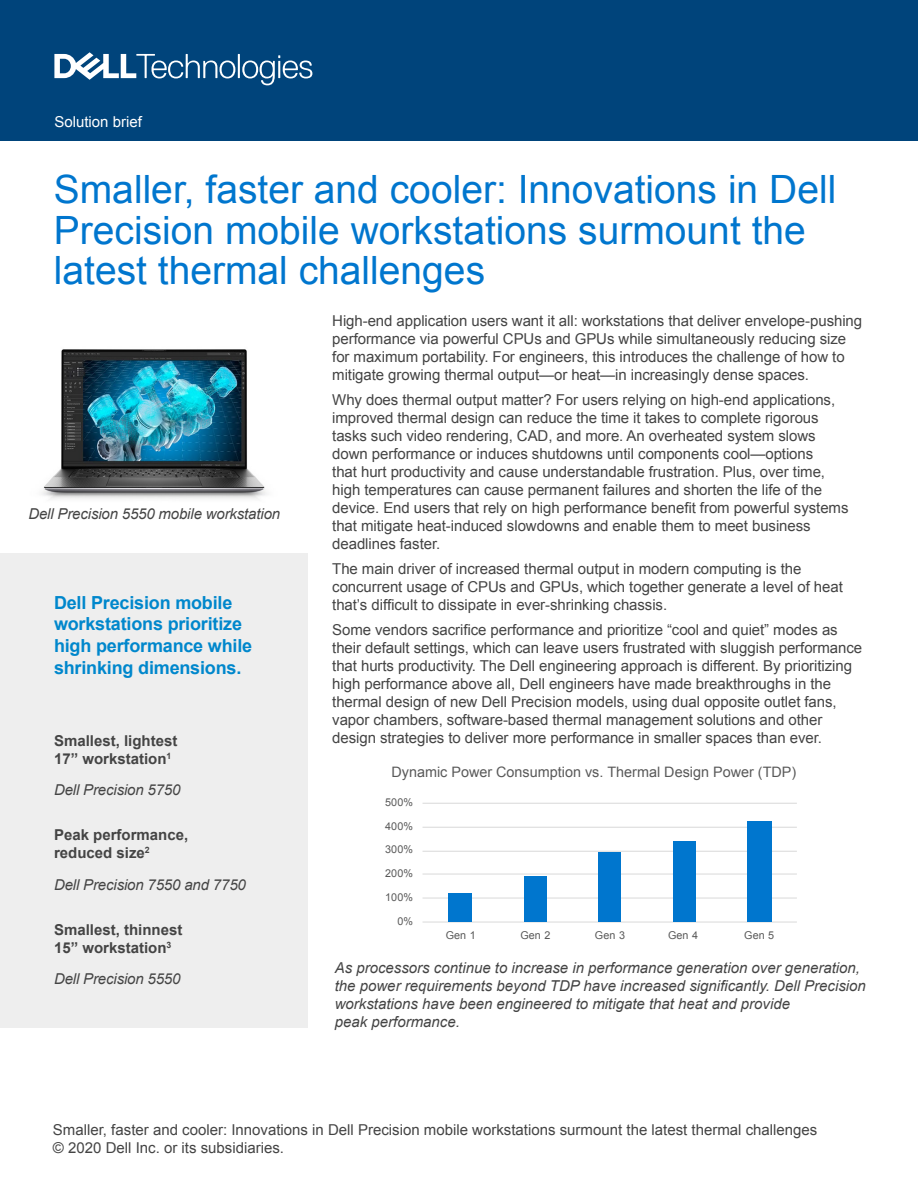
<style>
.page{position:relative;width:918px;height:1188px;background:#fff}
.page>*{position:absolute;margin:0;border:0;box-sizing:border-box;transform-origin:0 0}
.t1{font:39px/40.5px "Arial";color:#0076ce}
.t2{font:700 18px/21.6px "Arial";letter-spacing:-.01em;color:#0087cc}
.t3{font:15px/18px "Arial";letter-spacing:-.005em;color:#444}
.t4{font:italic 15px/18px "Arial";color:#444}
.t5{font:700 15px/18px "Arial";color:#444}
.t6{font:15px "Arial";color:#fff}
.t7{font:14.4px "Arial";color:#595959}
.t8{font:10.8px "Arial";color:#595959}
</style>
<div class="page">
<div style="left:0;top:0;width:918px;height:141px;background:#00447b"></div>
<svg style="left:54px;top:52px;width:258px;height:33px"></svg>
<div style="left:0;top:553px;width:308px;height:474px;background:#eee"></div>
<hr style="left:423px;top:898px;width:374px;height:1px;background:#d9d9d9">
<hr style="left:423px;top:874px;width:374px;height:1px;background:#d9d9d9">
<hr style="left:423px;top:851px;width:374px;height:1px;background:#d9d9d9">
<hr style="left:423px;top:827px;width:374px;height:1px;background:#d9d9d9">
<hr style="left:423px;top:803px;width:374px;height:1px;background:#d9d9d9">
<hr style="left:423px;top:922px;width:374px;height:1px;background:#d9d9d9">
<div style="left:448px;top:893px;width:24px;height:28px;background:#0076ce"></div>
<div style="left:524px;top:876px;width:23px;height:45px;background:#0076ce"></div>
<div style="left:598px;top:852px;width:23px;height:69px;background:#0076ce"></div>
<div style="left:673px;top:841px;width:23px;height:80px;background:#0076ce"></div>
<div style="left:747px;top:821px;width:24px;height:100px;background:#0076ce"></div>
<img style="left:42px;top:349px;width:225px;height:150px">
<p class="t6" style="left:54px;top:112px;width:89px">Solution brief</p>
<h1 class="t1" style="left:54px;top:170px;width:784px">Smaller, faster and cooler: Innovations in Dell<br>Precision mobile workstations surmount the latest thermal challenges</h1>
<p class="t4" style="left:28px;top:505px;width:253px">Dell Precision 5550 mobile workstation</p>
<p class="t2" style="left:54px;top:592px;width:200px">Dell Precision mobile workstations prioritize high performance while shrinking dimensions.</p>
<p class="t5" style="left:54px;top:732px;width:125px">Smallest, lightest<br>17” workstation<sup>1</sup></p>
<p class="t4" style="left:54px;top:781px;width:128px">Dell Precision 5750</p>
<p class="t5" style="left:54px;top:827px;width:136px">Peak performance, reduced size<sup>2</sup></p>
<p class="t4" style="left:54px;top:876px;width:193px">Dell Precision 7550 and 7750</p>
<p class="t5" style="left:54px;top:921px;width:130px">Smallest, thinnest<br>15” workstation<sup>3</sup></p>
<p class="t4" style="left:54px;top:970px;width:128px">Dell Precision 5550</p>
<p class="t3" style="left:332px;top:312px;width:531px">High-end application users want it all: workstations that deliver envelope-pushing performance via powerful CPUs and GPUs while simultaneously reducing size for maximum portability. For engineers, this introduces the challenge of how to mitigate growing thermal output—or heat—in increasingly dense spaces.</p>
<p class="t3" style="left:332px;top:391px;width:518px">Why does thermal output matter? For users relying on high-end applications, improved thermal design can reduce the time it takes to complete rigorous tasks such video rendering, CAD, and more. An overheated system slows down performance or induces shutdowns until components cool—options<br>that hurt productivity and cause understandable frustration. Plus, over time, high temperatures can cause permanent failures and shorten the life of the device. End users that rely on high performance benefit from powerful systems that mitigate heat-induced slowdowns and enable them to meet business deadlines faster.</p>
<p class="t3" style="left:332px;top:560px;width:512px">The main driver of increased thermal output in modern computing is the concurrent usage of CPUs and GPUs, which together generate a level of heat that’s difficult to dissipate in ever-shrinking chassis.</p>
<p class="t3" style="left:332px;top:621px;width:531px">Some vendors sacrifice performance and prioritize “cool and quiet” modes as their default settings, which can leave users frustrated with sluggish performance that hurts productivity. The Dell engineering approach is different. By prioritizing high performance above all, Dell engineers have made breakthroughs in the thermal design of new Dell Precision models, using dual opposite outlet fans, vapor chambers, software-based thermal management solutions and other design strategies to deliver more performance in smaller spaces than ever.</p>
<p class="t7" style="left:391px;top:763px;width:406px">Dynamic Power Consumption vs. Thermal Design Power (TDP)</p>
<p class="t8" style="left:385px;top:795px;width:29px">500%</p>
<p class="t8" style="left:385px;top:819px;width:29px">400%</p>
<p class="t8" style="left:385px;top:842px;width:29px">300%</p>
<p class="t8" style="left:385px;top:866px;width:29px">200%</p>
<p class="t8" style="left:385px;top:890px;width:29px">100%</p>
<p class="t8" style="left:397px;top:914px;width:17px">0%</p>
<p class="t8" style="left:446px;top:929px;width:32px">Gen 1</p>
<p class="t8" style="left:520px;top:929px;width:32px">Gen 2</p>
<p class="t8" style="left:595px;top:929px;width:32px">Gen 3</p>
<p class="t8" style="left:668px;top:929px;width:32px">Gen 4</p>
<p class="t8" style="left:744px;top:929px;width:32px">Gen 5</p>
<p class="t4" style="left:335px;top:959px;width:533px">As processors continue to increase in performance generation over generation, the power requirements beyond TDP have increased significantly. Dell Precision workstations have been engineered to mitigate that heat and provide<br>peak performance.</p>
<p class="t3" style="left:53px;top:1121px;width:766px">Smaller, faster and cooler: Innovations in Dell Precision mobile workstations surmount the latest thermal challenges © 2020 Dell Inc. or its subsidiaries.</p>
</div>
